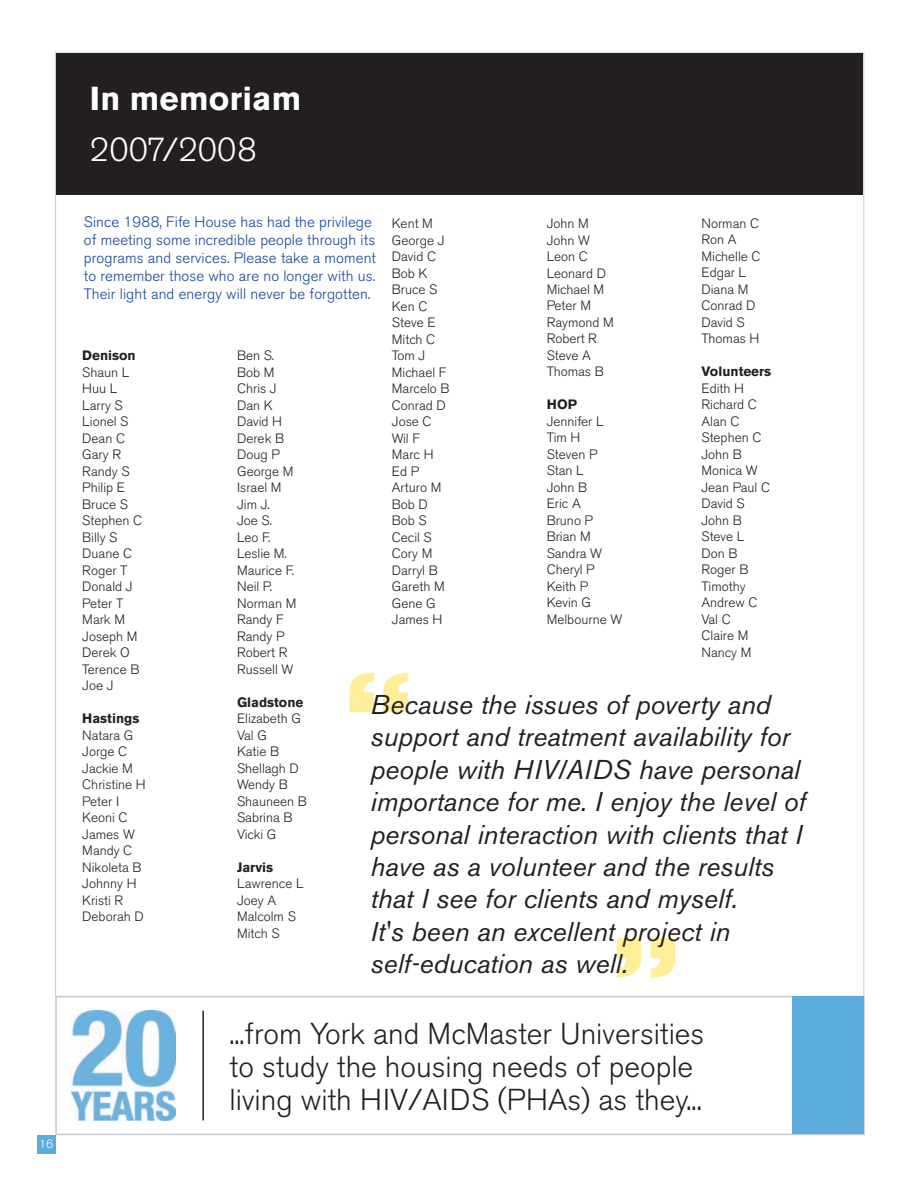
<style>
.page{position:relative;width:918px;height:1188px;background:#fff}
.page>*{position:absolute;margin:0;border:0;box-sizing:border-box;transform-origin:0 0}
.t1{font:700 expanded 108px "Akzidenz Grotesk BE";color:#ffef99}
.t2{font:700 33px "Akzidenz Grotesk BE";letter-spacing:.005em;color:#fff}
.t3{font:300 33px "Akzidenz Grotesk BE";letter-spacing:.005em;color:#fff}
.t4{font:300 30px/33px "Akzidenz Grotesk BE";color:#231f20}
.t5{font:italic 27px/32.4px "Akzidenz Grotesk BE";color:#231f20}
.t6{font:300 15px/18px "Akzidenz Grotesk BE";letter-spacing:.005em;color:#154398}
.t7{font:300 13.5px/16.5px "Akzidenz Grotesk BE";color:#231f20}
.t8{font:700 13.5px "Akzidenz Grotesk BE";color:#231f20}
.t9{font:300 12px "Akzidenz Grotesk BE";color:#fff}
</style>
<div class="page">
<div style="left:56px;top:53px;width:806px;height:142px;background:#231f20"></div>
<div style="left:55px;top:996px;width:810px;height:139px;border:2px solid #c7c8ca"></div>
<div style="left:792px;top:996px;width:71px;height:138px;background:#5daddc"></div>
<img style="left:71px;top:1011px;width:104px;height:110px">
<hr style="left:202px;top:1011px;width:2px;height:109px;background:#231f20">
<div style="left:37px;top:1135px;width:18px;height:18px;background:#5daddc"></div>
<p class="t9" style="left:39px;top:1139px;width:15px">16</p>
<h2 class="t2" style="left:90px;top:85px;width:213px">In memoriam</h2>
<h2 class="t3" style="left:90px;top:135px;width:168px">2007/2008</h2>
<p class="t6" style="left:84px;top:214px;width:294px">Since 1988, Fife House has had the privilege of meeting some incredible people through its programs and services. Please take a moment to remember those who are no longer with us.<br>Their light and energy will never be forgotten.</p>
<p class="t7" style="left:702px;top:216px;width:60px">Norman C<br>Ron A<br>Michelle C<br>Edgar L<br>Diana M<br>Conrad D<br>David S<br>Thomas H</p>
<p class="t8" style="left:702px;top:366px;width:71px">Volunteers</p>
<p class="t7" style="left:702px;top:381px;width:70px">Edith H<br>Richard C<br>Alan C<br>Stephen C<br>John B<br>Monica W<br>Jean Paul C<br>David S<br>John B<br>Steve L<br>Don B<br>Roger B<br>Timothy<br>Andrew C<br>Val C<br>Claire M<br>Nancy M</p>
<p class="t7" style="left:392px;top:216px;width:59px">Kent M<br>George J<br>David C<br>Bob K<br>Bruce S<br>Ken C<br>Steve E<br>Mitch C<br>Tom J<br>Michael F<br>Marcelo B<br>Conrad D<br>Jose C<br>Wil F<br>Marc H<br>Ed P<br>Arturo M<br>Bob D<br>Bob S<br>Cecil S<br>Cory M<br>Darryl B<br>Gareth M<br>Gene G<br>James H</p>
<p class="t7" style="left:547px;top:216px;width:69px">John M<br>John W<br>Leon C<br>Leonard D<br>Michael M<br>Peter M<br>Raymond M<br>Robert R<br>Steve A<br>Thomas B</p>
<p class="t7" style="left:237px;top:348px;width:61px">Ben S.<br>Bob M<br>Chris J<br>Dan K<br>David H<br>Derek B<br>Doug P<br>George M<br>Israel M<br>Jim J.<br>Joe S.<br>Leo F.<br>Leslie M.<br>Maurice F.<br>Neil P.<br>Norman M<br>Randy F<br>Randy P<br>Robert R<br>Russell W</p>
<p class="t8" style="left:237px;top:697px;width:68px">Gladstone</p>
<p class="t7" style="left:237px;top:711px;width:71px">Elizabeth G<br>Val G<br>Katie B<br>Shellagh D<br>Wendy B<br>Shauneen B<br>Sabrina B<br>Vicki G</p>
<p class="t8" style="left:237px;top:862px;width:37px">Jarvis</p>
<p class="t7" style="left:237px;top:876px;width:68px">Lawrence L<br>Joey A<br>Malcolm S<br>Mitch S</p>
<p class="t8" style="left:82px;top:350px;width:55px">Denison</p>
<p class="t7" style="left:82px;top:365px;width:61px">Shaun L<br>Huu L<br>Larry S<br>Lionel S<br>Dean C<br>Gary R<br>Randy S<br>Philip E<br>Bruce S<br>Stephen C<br>Billy S<br>Duane C<br>Roger T<br>Donald J<br>Peter T<br>Mark M<br>Joseph M<br>Derek O<br>Terence B<br>Joe J</p>
<p class="t8" style="left:82px;top:713px;width:59px">Hastings</p>
<p class="t7" style="left:82px;top:728px;width:65px">Natara G<br>Jorge C<br>Jackie M<br>Christine H<br>Peter I<br>Keoni C<br>James W<br>Mandy C<br>Nikoleta B<br>Johnny H<br>Kristi R<br>Deborah D</p>
<p class="t8" style="left:547px;top:399px;width:32px">HOP</p>
<p class="t7" style="left:547px;top:414px;width:77px">Jennifer L<br>Tim H<br>Steven P<br>Stan L<br>John B<br>Eric A<br>Bruno P<br>Brian M<br>Sandra W<br>Cheryl P<br>Keith P<br>Kevin G<br>Melbourne W</p>
<h1 class="t1" style="left:345px;top:674px;width:69px">“</h1>
<p class="t5" style="left:370px;top:691px;width:437px">Because the issues of poverty and support and treatment availability for people with HIV/AIDS have personal importance for me. I enjoy the level of personal interaction with clients that I have as a volunteer and the results that I see for clients and myself.<br>It's been an excellent project in self-education as well.</p>
<h1 class="t1" style="left:612px;top:938px;width:69px">”</h1>
<h3 class="t4" style="left:230px;top:1020px;width:476px">...from York and McMaster Universities to study the housing needs of people living with HIV/AIDS (PHAs) as they...</h3>
</div>
